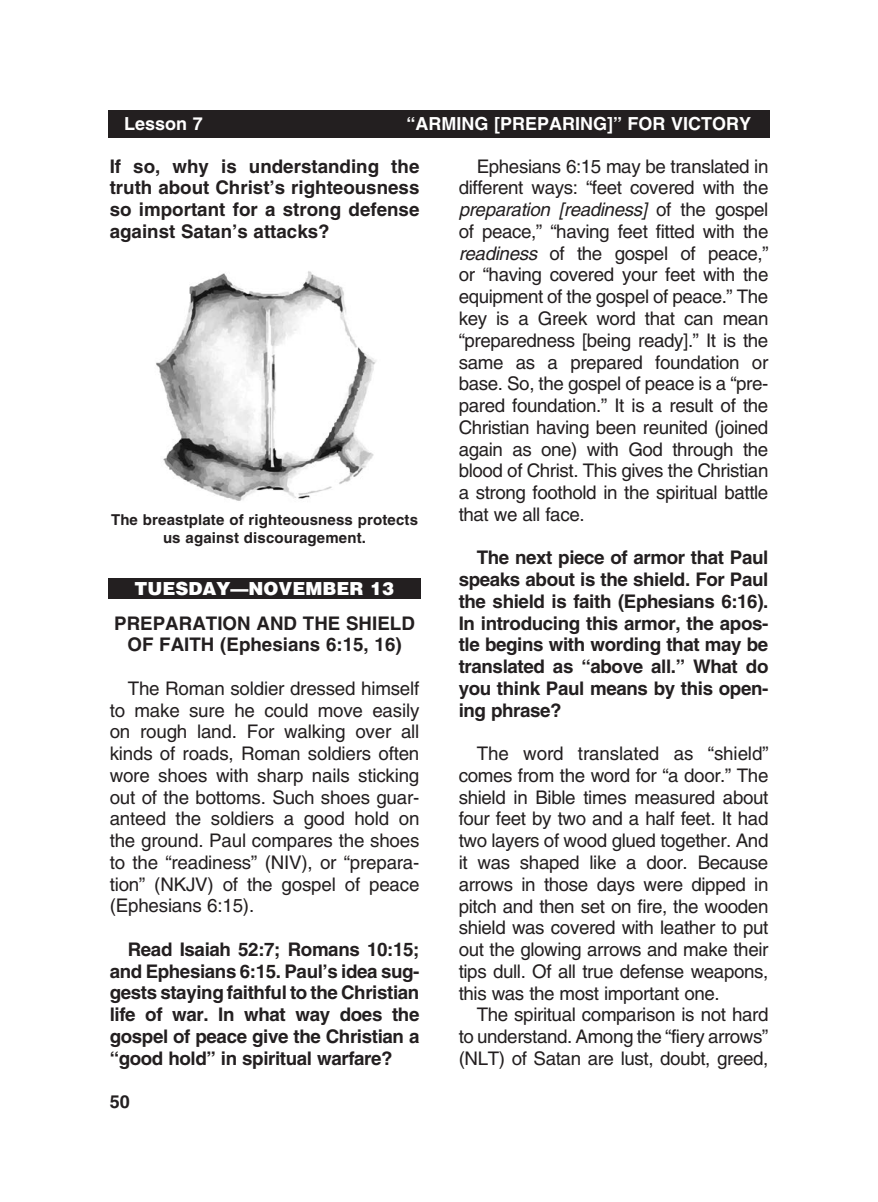
<style>
.page{position:relative;width:878px;height:1202px;background:#fff}
.page>*{position:absolute;margin:0;border:0;box-sizing:border-box;transform-origin:0 0}
._1-Body{font:18.75px/21.8px "Helvetica";letter-spacing:-.02em;color:#231f20;text-align:justify}
._2-Body_bold{font:700 18.75px/21.8px "Helvetica";letter-spacing:-.02em;color:#231f20;text-align:justify}
._5-subheads{font:700 18.75px/21.8px "Helvetica";color:#231f20;text-align:center}
.t1{font:700 18px "Helvetica";color:#fff}
.t2{font:900 18px "Helvetica";color:#fff}
.t3{font:700 18px "Helvetica";color:#231f20}
._8-captions{font:700 15px/18px "Helvetica";letter-spacing:.01em;color:#231f20;text-align:center}
.s1{font-style:italic}
</style>
<div class="page">
<div style="left:108px;top:111px;width:662px;height:27px;background:#231f20"></div>
<div style="left:108px;top:578px;width:313px;height:20px;background:#231f20"></div>
<img style="left:156px;top:271px;width:220px;height:230px">
<p class="t1" style="left:124px;top:113px;width:80px">Lesson 7</p>
<p class="t1" style="left:406px;top:113px;width:35px">“Arming</p>
<p class="t1" style="left:494px;top:113px;width:31px">[Preparing</p>
<p class="t1" style="left:607px;top:113px;width:34px">]” for</p>
<p class="t1" style="left:671px;top:113px;width:25px">Victory</p>
<p class="_2-Body_bold" style="left:110px;top:155px;width:311px">If so, why is understanding the truth about Christ’s righteousness so important for a strong defense against Satan’s attacks?</p>
<p class="_1-Body" style="left:458px;top:155px;width:311px;text-indent:18px">Ephesians 6:15 may be translated in different ways: “feet covered with the <span class="s1">preparation [readiness]</span> of the gospel of peace,” “having feet fitted with the <span class="s1">readiness</span> of the gospel of peace,” or “having covered your feet with the equipment of the gospel of peace.” The key is a Greek word that can mean “preparedness [being ready].” It is the same as a prepared foundation or base. So, the gospel of peace is a “pre&shy;pared foundation.” It is a result of the Christian having been reunited (joined again as one) with God through the blood of Christ. This gives the Christian a strong foothold in the spiritual battle that we all face.</p>
<p class="_2-Body_bold" style="left:458px;top:546px;width:311px;text-indent:18px">The next piece of armor that Paul speaks about is the shield. For Paul the shield is faith (Ephesians 6:16).<br>In introducing this armor, the apos&shy;tle begins with wording that may be translated as “above all.” What do you think Paul means by this open&shy;ing phrase?</p>
<p class="_1-Body" style="left:458px;top:742px;width:311px;text-indent:18px">The word translated as “shield” comes from the word for “a door.” The shield in Bible times measured about four feet by two and a half feet. It had two layers of wood glued together. And it was shaped like a door. Because arrows in those days were dipped in pitch and then set on fire, the wooden shield was covered with leather to put out the glowing arrows and make their tips dull. Of all true defense weapons, this was the most important one.</p>
<p class="_1-Body" style="left:458px;top:1003px;width:311px;text-indent:18px">The spiritual comparison is not hard to understand. Among the “fiery arrows” (NLT) of Satan are lust, doubt, greed,</p>
<p class="_8-captions" style="left:111px;top:510px;width:308px">The breastplate of righteousness protects us against discouragement.</p>
<p class="t2" style="left:134px;top:576px;width:261px">TUESDAY—NOVEMBER 13</p>
<p class="_5-subheads" style="left:114px;top:612px;width:302px">PREPARATION AND THE SHIELD<br>OF FAITH (Ephesians 6:15, 16)</p>
<p class="_1-Body" style="left:110px;top:677px;width:311px;text-indent:18px">The Roman soldier dressed himself to make sure he could move easily on rough land. For walking over all kinds of roads, Roman soldiers often wore shoes with sharp nails sticking out of the bottoms. Such shoes guar&shy;anteed the soldiers a good hold on the ground. Paul compares the shoes to the “readiness” (NIV), or “prepara&shy;tion” (NKJV) of the gospel of peace (Ephesians 6:15).</p>
<p class="_2-Body_bold" style="left:110px;top:938px;width:311px;text-indent:18px">Read Isaiah 52:7; Romans 10:15; and Ephesians 6:15. Paul’s idea sug&shy;gests staying faithful to the Christian life of war. In what way does the gospel of peace give the Christian a “good hold” in spiritual warfare?</p>
<p class="t3" style="left:110px;top:1090px;width:22px">50</p>
</div>
